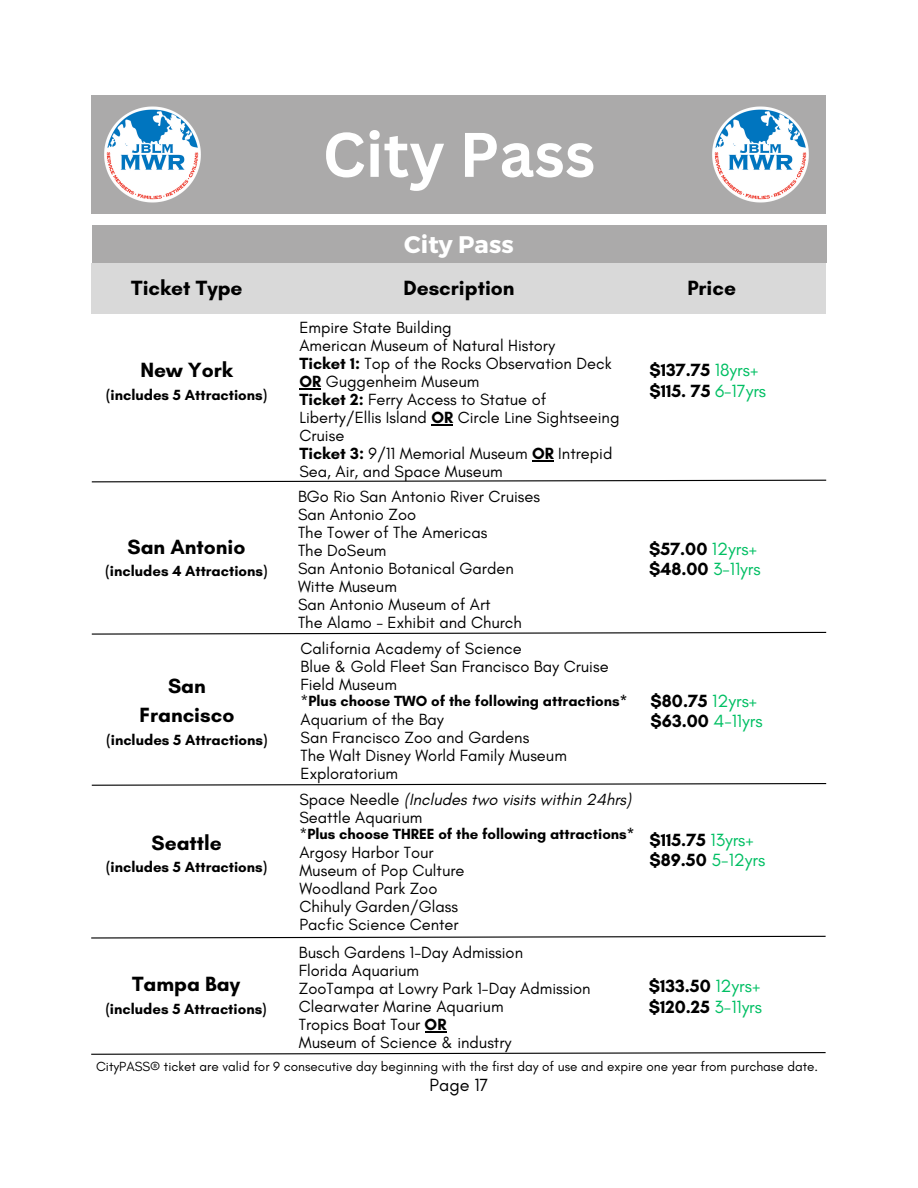
<style>
.page{position:relative;width:918px;height:1188px;background:#fff}
.page>*{position:absolute;margin:0;border:0;box-sizing:border-box;transform-origin:0 0}
.t1{font:700 61.5px "Canva Sans";color:#fff}
.t2{font:700 24px "Montserrat";color:#fff}
.t3{font:700 21px/29.2px "Glacial Indifference";color:#000;text-align:center}
.t4{font:700 18px/20.2px "Glacial Indifference";color:#000}
.t5{font:18px/20.2px "Glacial Indifference";color:#00bf63}
.t6{font:18px "Glacial Indifference";color:#000}
.t7{font:16.5px/18px "Glacial Indifference";color:#000}
.t8{font:italic 16.5px/18px "Glacial Indifference";color:#000}
.t9{font:700 15px "Glacial Indifference";color:#000}
.t10{font:13.5px "Glacial Indifference";color:#000}
.s1{font-weight:700}
.s2{font-weight:400;color:#00bf63}
.s3{font-weight:700;color:#000}
.s4{font-weight:400}
.s5{font-style:normal}
</style>
<div class="page">
<div style="left:92px;top:225px;width:734px;height:38px;background:#abaaaa"></div>
<div style="left:92px;top:263px;width:734px;height:51px;background:#d9d9d9"></div>
<svg style="left:91px;top:479px;width:736px;height:4px"></svg>
<svg style="left:299px;top:388px;width:22px;height:1px"></svg>
<svg style="left:432px;top:424px;width:21px;height:1px"></svg>
<svg style="left:532px;top:460px;width:22px;height:1px"></svg>
<div style="left:92px;top:95px;width:734px;height:119px;background:#abaaaa"></div>
<img style="left:104px;top:106px;width:97px;height:97px">
<img style="left:712px;top:106px;width:97px;height:97px">
<svg style="left:91px;top:935px;width:735px;height:4px"></svg>
<svg style="left:91px;top:783px;width:736px;height:3px"></svg>
<svg style="left:425px;top:1031px;width:21px;height:1px"></svg>
<svg style="left:91px;top:1052px;width:735px;height:3px"></svg>
<svg style="left:91px;top:631px;width:736px;height:4px"></svg>
<h4 class="t1" style="left:323px;top:111px;width:274px">City Pass</h4>
<p class="t2" style="left:404px;top:228px;width:111px">City Pass</p>
<p class="t3" style="left:131px;top:273px;width:113px">Ticket Type</p>
<h1 class="t3" style="left:403px;top:273px;width:113px">Description</h1>
<h2 class="t3" style="left:687px;top:273px;width:50px">Price</h2>
<h3 class="t3" style="left:140px;top:355px;width:94px">New York</h3>
<h3 class="t9" style="left:106px;top:386px;width:162px">(includes 5 Attractions)</h3>
<h3 class="t7" style="left:299px;top:318px;width:322px">Empire State Building<br>American Museum of Natural History<br><span class="s1">Ticket 1:</span> Top of the Rocks Observation Deck<br><span class="s1">OR</span> Guggenheim Museum<br><span class="s1">Ticket 2:</span> Ferry Access to Statue of<br>Liberty/Ellis Island <span class="s1">OR</span> Circle Line Sightseeing<br>Cruise<br><span class="s1">Ticket 3:</span> 9/11 Memorial Museum <span class="s1">OR</span> Intrepid<br>Sea, Air, and Space Museum</h3>
<h3 class="t4" style="left:649px;top:360px;width:118px">$137.75 <span class="s2">18yrs+ </span>$115. 75 <span class="s2">6-17yrs</span></h3>
<h4 class="t3" style="left:127px;top:532px;width:120px">San Antonio</h4>
<h4 class="t9" style="left:106px;top:562px;width:163px">(includes 4 Attractions)</h4>
<h5 class="t7" style="left:298px;top:487px;width:244px">BGo Rio San Antonio River Cruises<br>San Antonio Zoo<br>The Tower of The Americas<br>The DoSeum<br>San Antonio Botanical Garden<br>Witte Museum<br>San Antonio Museum of Art<br>The Alamo - Exhibit and Church</h5>
<h6 class="t5" style="left:649px;top:538px;width:113px"><span class="s3">$57.00</span> 12yrs+ <span class="s3">$48.00</span> 3-11yrs</h6>
<h5 class="t3" style="left:140px;top:671px;width:96px">San<br>Francisco</h5>
<h5 class="t9" style="left:107px;top:730px;width:162px">(includes 5 Attractions)</h5>
<h4 class="t7" style="left:301px;top:639px;width:310px">California Academy of Science<br>Blue &amp; Gold Fleet San Francisco Bay Cruise<br>Field Museum</h4>
<h4 class="t9" style="left:301px;top:692px;width:328px"><span class="s4">*</span>Plus choose TWO of the following attractions*</h4>
<h4 class="t7" style="left:301px;top:710px;width:268px">Aquarium of the Bay<br>San Francisco Zoo and Gardens<br>The Walt Disney World Family Museum<br>Exploratorium</h4>
<p class="t5" style="left:651px;top:690px;width:114px"><span class="s3">$80.75</span> 12yrs+ <span class="s3">$63.00</span> 4-11yrs</p>
<h4 class="t3" style="left:151px;top:828px;width:72px">Seattle</h4>
<h4 class="t9" style="left:106px;top:858px;width:162px">(includes 5 Attractions)</h4>
<p class="t8" style="left:299px;top:791px;width:333px"><span class="s5">Space Needle</span> (Includes two visits within 24hrs)<br><span class="s5">Seattle Aquarium</span></p>
<p class="t9" style="left:299px;top:825px;width:337px"><span class="s4">*</span>Plus choose THREE of the following attractions*</p>
<p class="t7" style="left:299px;top:844px;width:167px">Argosy Harbor Tour<br>Museum of Pop Culture<br>Woodland Park Zoo<br>Chihuly Garden/Glass<br>Pacfic Science Center</p>
<h5 class="t4" style="left:649px;top:829px;width:117px">$115.75 <span class="s2">13yrs+ </span>$89.50 <span class="s2">5-12yrs</span></h5>
<p class="t3" style="left:132px;top:969px;width:110px">Tampa Bay</p>
<p class="t9" style="left:106px;top:999px;width:162px">(includes 5 Attractions)</p>
<h6 class="t7" style="left:299px;top:943px;width:293px">Busch Gardens 1-Day Admission<br>Florida Aquarium<br>ZooTampa at Lowry Park 1-Day Admission<br>Clearwater Marine Aquarium<br>Tropics Boat Tour <span class="s1">OR<br></span>Museum of Science &amp; industry</h6>
<h4 class="t4" style="left:649px;top:976px;width:115px">$133.50 <span class="s2">12yrs+ </span>$120.25 <span class="s2">3-11yrs</span></h4>
<h5 class="t10" style="left:96px;top:1058px;width:724px">CityPASS® ticket are valid for 9 consecutive day beginning with the first day of use and expire one year from purchase date.</h5>
<h4 class="t6" style="left:430px;top:1074px;width:60px">Page 17</h4>
</div>
